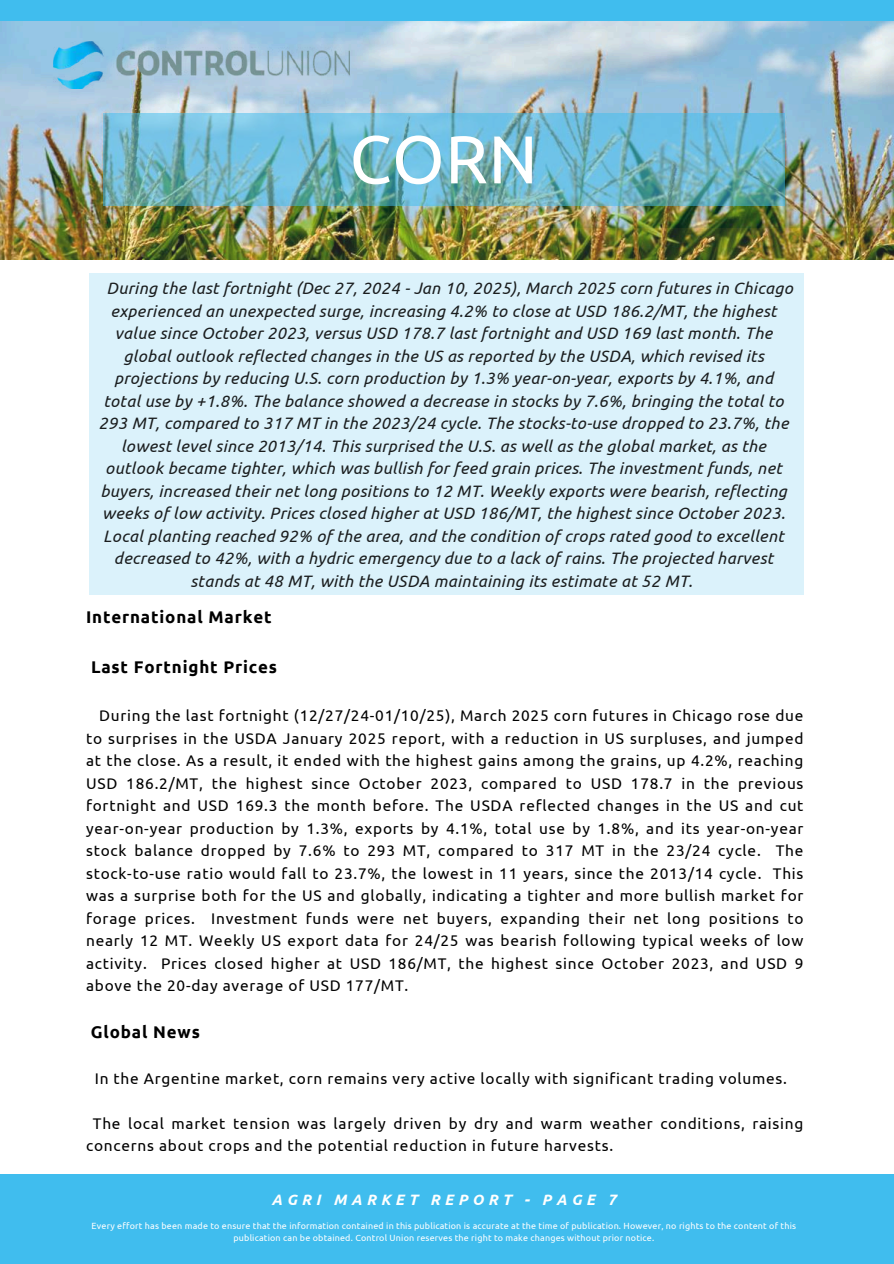
<style>
.page{position:relative;width:894px;height:1264px;background:#fff}
.page>*{position:absolute;margin:0;border:0;box-sizing:border-box;transform-origin:0 0}
.t1{font:67.5px "Ubuntu";letter-spacing:.01em;color:#fff}
.t2{font:700 16.95px "Ubuntu";letter-spacing:.05em;color:#000}
.t3{font:italic 16.5px/22.5px "Ubuntu";letter-spacing:.02em;color:#000;text-align:center}
.t4{font:15.45px/22.5px "Ubuntu";letter-spacing:.05em;color:#000;text-align:justify}
.t5{font:italic 700 15px "Ubuntu";letter-spacing:.3em;color:#fff}
.t6{font:9px/11.9px "Ubuntu";letter-spacing:.02em;color:#fff;text-align:center}
</style>
<div class="page">
<div style="left:0;top:0;width:893px;height:217px;background:#40bdee"></div>
<img style="left:0;top:21px;width:893px;height:239px">
<svg style="left:103px;top:113px;width:681px;height:92px;background:#6db5c9"></svg>
<img style="left:54px;top:42px;width:296px;height:47px">
<div style="left:0;top:1174px;width:893px;height:89px;background:#40bdee"></div>
<div style="left:89px;top:273px;width:714px;height:321px;background:#dbf2fb"></div>
<h1 class="t1" style="left:349px;top:120px;width:189px">CORN</h1>
<h1 class="t1" style="left:366px;top:130px;width:164px">MAIZ</h1>
<p class="t3" style="left:99px;top:276px;width:695px">During the last fortnight (Dec 27, 2024 - Jan 10, 2025), March 2025 corn futures in Chicago experienced an unexpected surge, increasing 4.2% to close at USD 186.2/MT, the highest value since October 2023, versus USD 178.7 last fortnight and USD 169 last month. The global outlook reflected changes in the US as reported by the USDA, which revised its projections by reducing U.S. corn production by 1.3% year-on-year, exports by 4.1%, and total use by +1.8%. The balance showed a decrease in stocks by 7.6%, bringing the total to 293 MT, compared to 317 MT in the 2023/24 cycle. The stocks-to-use dropped to 23.7%, the lowest level since 2013/14. This surprised the U.S. as well as the global market, as the outlook became tighter, which was bullish for feed grain prices. The investment funds, net buyers, increased their net long positions to 12 MT. Weekly exports were bearish, reflecting weeks of low activity. Prices closed higher at USD 186/MT, the highest since October 2023.<br>Local planting reached 92% of the area, and the condition of crops rated good to excellent decreased to 42%, with a hydric emergency due to a lack of rains. The projected harvest stands at 48 MT, with the USDA maintaining its estimate at 52 MT.</p>
<p class="t2" style="left:86px;top:607px;width:187px">International Market</p>
<p class="t2" style="left:91px;top:657px;width:188px">Last Fortnight Prices</p>
<p class="t4" style="left:86px;top:704px;width:718px;text-indent:13px">During the last fortnight (12/27/24-01/10/25), March 2025 corn futures in Chicago rose due to surprises in the USDA January 2025 report, with a reduction in US surpluses, and jumped at the close. As a result, it ended with the highest gains among the grains, up 4.2%, reaching USD 186.2/MT, the highest since October 2023, compared to USD 178.7 in the previous fortnight and USD 169.3 the month before. The USDA reflected changes in the US and cut year-on-year production by 1.3%, exports by 4.1%, total use by 1.8%, and its year-on-year stock balance dropped by 7.6% to 293 MT, compared to 317 MT in the 23/24 cycle. The stock-to-use ratio would fall to 23.7%, the lowest in 11 years, since the 2013/14 cycle. This was a surprise both for the US and globally, indicating a tighter and more bullish market for forage prices. Investment funds were net buyers, expanding their net long positions to nearly 12 MT. Weekly US export data for 24/25 was bearish following typical weeks of low activity. Prices closed higher at USD 186/MT, the highest since October 2023, and USD 9 above the 20-day average of USD 177/MT.</p>
<p class="t2" style="left:91px;top:1021px;width:111px">Global News</p>
<p class="t4" style="left:95px;top:1066px;width:693px">In the Argentine market, corn remains very active locally with significant trading volumes.</p>
<p class="t4" style="left:86px;top:1111px;width:718px;text-indent:7px">The local market tension was largely driven by dry and warm weather conditions, raising concerns about crops and the potential reduction in future harvests.</p>
<p class="t5" style="left:271px;top:1190px;width:346px">AGRI MARKET REPORT - PAGE 7</p>
<p class="t6" style="left:92px;top:1219px;width:705px">Every effort has been made to ensure that the information contained in this publication is accurate at the time of publication. However, no rights to the content of this publication can be obtained. Control Union reserves the right to make changes without prior notice.</p>
</div>
